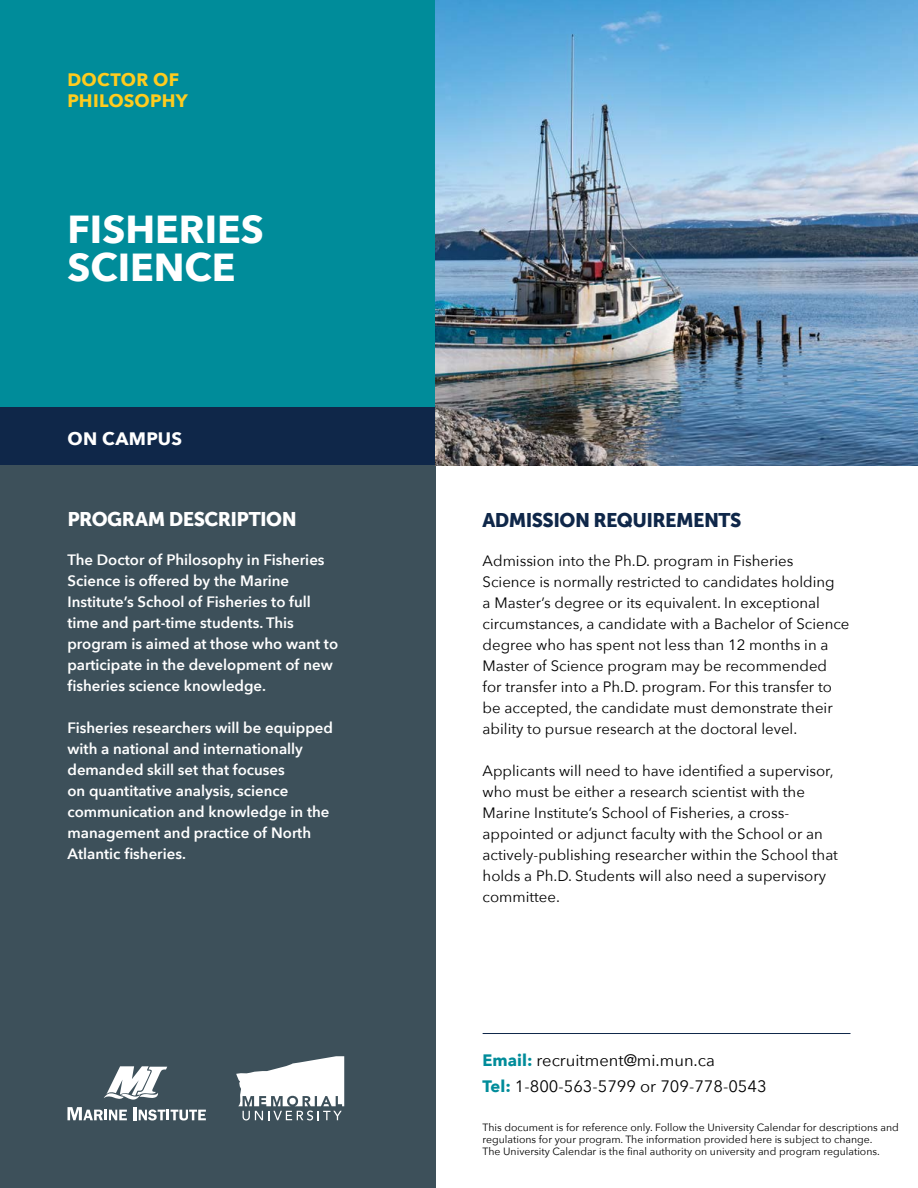
<style>
.page{position:relative;width:918px;height:1188px;background:#fff}
.page>*{position:absolute;margin:0;border:0;box-sizing:border-box;transform-origin:0 0}
.t1{font:700 39px/37.5px "Avenir Next";color:#fff}
.t2{font:19.5px "Museo Sans 900";letter-spacing:-.03em;color:#0f2749}
.t3{font:19.5px "Museo Sans 900";letter-spacing:-.03em;color:#fff}
.t4{font:700 18px/21.6px "Avenir Next";letter-spacing:.01em;color:#ffcc1e}
.t5{font:700 18px "Avenir Next";letter-spacing:.015em;color:#fff}
.t6{font:16.5px/26.2px "Avenir Next";color:#000}
.t7{font:15px/21px "Avenir Next";color:#000}
.t8{font:600 15px/21px "Avenir Next";color:#fff}
.t9{font:10.5px/12px "Avenir Next";color:#000}
.s1{font-weight:700;color:#008c9a}
</style>
<div class="page">
<div style="left:0;top:0;width:435px;height:407px;background:#008c9a"></div>
<div style="left:0;top:450px;width:435px;height:738px;background:#3d505a"></div>
<div style="left:0;top:407px;width:435px;height:58px;background:#0f2749"></div>
<img style="left:435px;top:0;width:483px;height:465px">
<hr style="left:483px;top:1033px;width:367px;height:1px;background:#0f2749">
<svg style="left:68px;top:1107px;width:59px;height:13px"></svg>
<svg style="left:133px;top:1107px;width:73px;height:14px"></svg>
<svg style="left:104px;top:1066px;width:63px;height:34px"></svg>
<svg style="left:236px;top:1056px;width:108px;height:65px"></svg>
<div style="left:289px;top:1098px;width:7px;height:6px;background:#fff;border-radius:50%"></div>
<p class="t4" style="left:68px;top:68px;width:122px">DOCTOR OF<br>PHILOSOPHY</p>
<h1 class="t1" style="left:68px;top:210px;width:198px">FISHERIES<br>SCIENCE</h1>
<p class="t5" style="left:68px;top:423px;width:116px">ON CAMPUS</p>
<h2 class="t3" style="left:68px;top:508px;width:231px">PROGRAM DESCRIPTION</h2>
<p class="t8" style="left:68px;top:549px;width:272px">The Doctor of Philosophy in Fisheries Science is offered by the Marine Institute’s School of Fisheries to full time and part-time students. This program is aimed at those who want to participate in the development of new fisheries science knowledge.</p>
<p class="t8" style="left:68px;top:717px;width:267px">Fisheries researchers will be equipped with a national and internationally demanded skill set that focuses<br>on quantitative analysis, science communication and knowledge in the management and practice of North Atlantic fisheries.</p>
<h2 class="t2" style="left:483px;top:509px;width:260px">ADMISSION REQUIREMENTS</h2>
<p class="t7" style="left:483px;top:549px;width:368px">Admission into the Ph.D. program in Fisheries Science is normally restricted to candidates holding<br>a Master’s degree or its equivalent. In exceptional circumstances, a candidate with a Bachelor of Science degree who has spent not less than 12 months in a Master of Science program may be recommended for transfer into a Ph.D. program. For this transfer to be accepted, the candidate must demonstrate their ability to pursue research at the doctoral level.</p>
<p class="t7" style="left:483px;top:759px;width:357px">Applicants will need to have identified a supervisor, who must be either a research scientist with the Marine Institute’s School of Fisheries, a cross&shy;appointed or adjunct faculty with the School or an actively-publishing researcher within the School that holds a Ph.D. Students will also need a supervisory committee.</p>
<p class="t6" style="left:483px;top:1046px;width:285px"><span class="s1">Email:</span> recruitment@mi.mun.ca<br><span class="s1">Tel:</span> 1-800-563-5799 or 709-778-0543</p>
<p class="t9" style="left:483px;top:1121px;width:418px">This document is for reference only. Follow the University Calendar for descriptions and regulations for your program. The information provided here is subject to change.<br>The University Calendar is the final authority on university and program regulations.</p>
</div>
